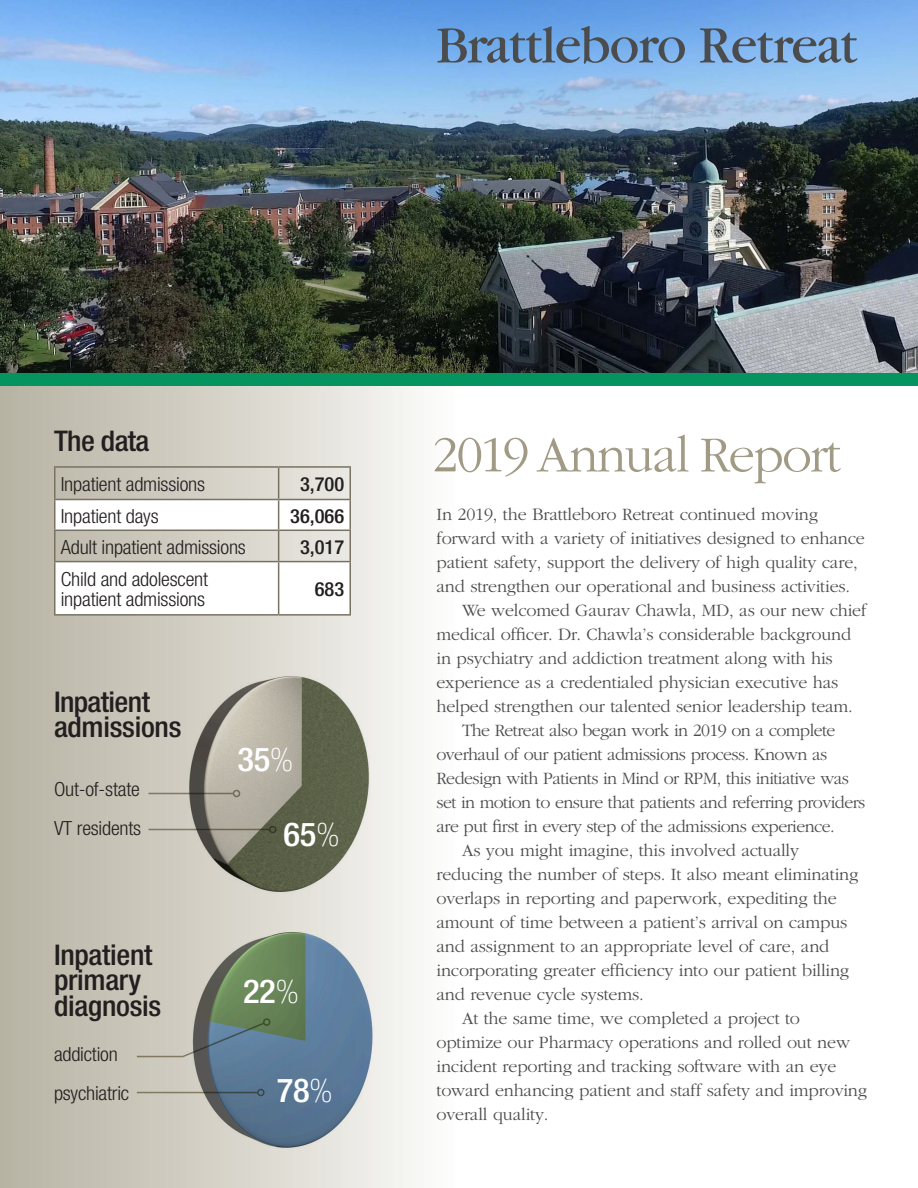
<style>
.page{position:relative;width:918px;height:1188px;background:#fff}
.page>*{position:absolute;margin:0;border:0;box-sizing:border-box;transform-origin:0 0}
.t1{font:54.45px "Garamond";letter-spacing:-.02em;color:#4b4c4d}
.t2{font:300 52.5px "Garamond";letter-spacing:-.03em;color:#a19a84}
.t3{font:500 condensed 33px "Helvetica Neue";letter-spacing:-.01em;color:#fff;scale:1.05 1}
.t4{font:500 condensed 28.5px/25.5px "Helvetica Neue";letter-spacing:-.01em;color:#231f20;scale:1.05 1}
.t5{font:300 condensed 19.5px "Helvetica Neue";letter-spacing:-.01em;color:#231f20;scale:1.05 1}
.t6{font:500 condensed 19.5px "Helvetica Neue";color:#231f20;scale:1.05 1}
.t7{font:300 18px/24px "Garamond";letter-spacing:-.01em;color:#4b4c4d}
.t8{font:300 18px/24px "Garamond";letter-spacing:-.03em;color:#4b4c4d}
.s1{font-weight:100}
</style>
<div class="page">
<div style="left:0;top:386px;width:459px;height:802px;background:linear-gradient(to right,#b5b0a0,#fcfbfa)"></div>
<img style="left:0;top:0;width:918px;height:373px">
<svg style="left:56px;top:500px;width:294px;height:114px"></svg>
<hr style="left:54px;top:466px;width:225px;height:2px;background:#777262">
<hr style="left:54px;top:468px;width:2px;height:31px;background:#777262">
<hr style="left:279px;top:466px;width:72px;height:2px;background:#777262">
<hr style="left:278px;top:468px;width:1px;height:31px;background:#777262">
<hr style="left:350px;top:468px;width:1px;height:31px;background:#777262">
<hr style="left:54px;top:499px;width:225px;height:1px;background:#777262">
<hr style="left:54px;top:500px;width:2px;height:30px;background:#777262">
<hr style="left:279px;top:499px;width:72px;height:1px;background:#777262">
<hr style="left:278px;top:500px;width:1px;height:30px;background:#777262">
<hr style="left:350px;top:500px;width:1px;height:30px;background:#777262">
<hr style="left:54px;top:530px;width:225px;height:1px;background:#777262">
<hr style="left:54px;top:531px;width:2px;height:30px;background:#777262">
<hr style="left:279px;top:530px;width:72px;height:1px;background:#777262">
<hr style="left:278px;top:531px;width:1px;height:30px;background:#777262">
<hr style="left:350px;top:531px;width:1px;height:30px;background:#777262">
<hr style="left:54px;top:561px;width:225px;height:1px;background:#777262">
<hr style="left:54px;top:562px;width:2px;height:52px;background:#777262">
<hr style="left:279px;top:561px;width:72px;height:1px;background:#777262">
<hr style="left:278px;top:562px;width:1px;height:52px;background:#777262">
<hr style="left:350px;top:562px;width:1px;height:52px;background:#777262">
<hr style="left:54px;top:614px;width:225px;height:2px;background:#777262">
<hr style="left:279px;top:614px;width:72px;height:2px;background:#777262">
<img style="left:179px;top:653px;width:195px;height:256px">
<hr style="left:148px;top:793px;width:86px;height:1px;background:#a19a84">
<div style="left:233px;top:790px;width:7px;height:7px;border:2px solid #a19a84;border-radius:50%"></div>
<hr style="left:149px;top:829px;width:121px;height:1px;background:#a19a84">
<div style="left:269px;top:826px;width:7px;height:7px;border:2px solid #a19a84;border-radius:50%"></div>
<img style="left:188px;top:927px;width:191px;height:228px">
<svg style="left:135px;top:1021px;width:131px;height:37px;background:#8e9a9d"></svg>
<div style="left:263px;top:1018px;width:7px;height:8px;border:2px solid #a19a84;border-radius:50%"></div>
<hr style="left:137px;top:1092px;width:121px;height:1px;background:#a19a84">
<div style="left:257px;top:1089px;width:8px;height:7px;border:2px solid #a19a84;border-radius:50%"></div>
<div style="left:0;top:373px;width:918px;height:13px;background:#05935f"></div>
<p class="t1" style="left:437px;top:17px;width:423px">Brattleboro Retreat</p>
<p class="t4" style="left:54px;top:428px;width:92px">The data</p>
<p class="t5" style="left:61px;top:473px;width:139px">Inpatient admissions</p>
<p class="t6" style="left:300px;top:472px;width:44px">3,700</p>
<p class="t5" style="left:61px;top:505px;width:95px">Inpatient days</p>
<p class="t6" style="left:290px;top:504px;width:53px">36,066</p>
<p class="t5" style="left:61px;top:536px;width:178px">Adult inpatient admissions</p>
<p class="t6" style="left:300px;top:535px;width:44px">3,017</p>
<p class="t5" style="left:61px;top:568px;width:142px">Child and adolescent</p>
<p class="t5" style="left:61px;top:588px;width:139px">inpatient admissions</p>
<p class="t6" style="left:315px;top:577px;width:30px">683</p>
<p class="t4" style="left:54px;top:689px;width:123px">Inpatient admissions</p>
<p class="t5" style="left:54px;top:778px;width:83px">Out-of-state</p>
<p class="t5" style="left:54px;top:817px;width:85px">VT residents</p>
<p class="t4" style="left:54px;top:942px;width:95px">Inpatient primary</p>
<p class="t4" style="left:54px;top:993px;width:104px">diagnosis</p>
<p class="t5" style="left:54px;top:1043px;width:62px">addiction</p>
<p class="t5" style="left:54px;top:1082px;width:73px">psychiatric</p>
<p class="t3" style="left:237px;top:740px;width:55px">35<span class="s1">%</span></p>
<p class="t3" style="left:284px;top:814px;width:55px">65<span class="s1">%</span></p>
<p class="t3" style="left:243px;top:972px;width:55px">22<span class="s1">%</span></p>
<p class="t3" style="left:277px;top:1071px;width:55px">78<span class="s1">%</span></p>
<h2 class="t2" style="left:432px;top:427px;width:410px">2019 Annual Report</h2>
<p class="t7" style="left:436px;top:503px;width:430px">In 2019, the Brattleboro Retreat continued moving forward with a variety of initiatives designed to enhance patient safety, support the delivery of high quality care, and strengthen our operational and business activities.</p>
<p class="t7" style="left:436px;top:599px;width:431px;text-indent:26px">We welcomed Gaurav Chawla, MD, as our new chief medical officer. Dr. Chawla’s considerable background in psychiatry and addiction treatment along with his experience as a credentialed physician executive has helped strengthen our talented senior leadership team.</p>
<p class="t8" style="left:436px;top:719px;width:430px;text-indent:26px">The Retreat also began work in 2019 on a complete overhaul of our patient admissions process. Known as Redesign with Patients in Mind or RPM, this initiative was set in motion to ensure that patients and referring providers are put first in every step of the admissions experience.</p>
<p class="t7" style="left:436px;top:839px;width:423px;text-indent:26px">As you might imagine, this involved actually reducing the number of steps. It also meant eliminating overlaps in reporting and paperwork, expediting the amount of time between a patient’s arrival on campus and assignment to an appropriate level of care, and incorporating greater efficiency into our patient billing and revenue cycle systems.</p>
<p class="t7" style="left:436px;top:1007px;width:432px;text-indent:26px">At the same time, we completed a project to optimize our Pharmacy operations and rolled out new incident reporting and tracking software with an eye toward enhancing patient and staff safety and improving overall quality.</p>
</div>
